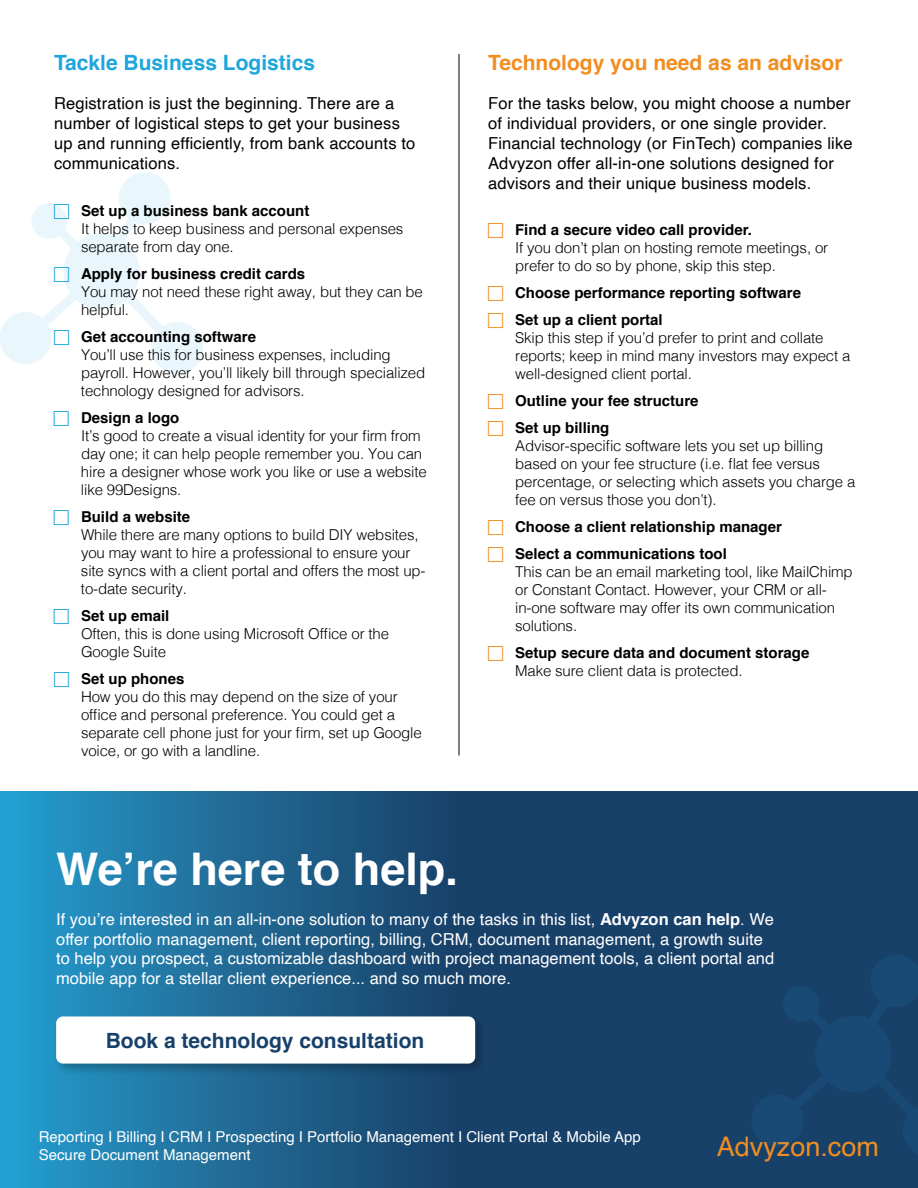
<style>
.page{position:relative;width:918px;height:1188px;background:#fff}
.page>*{position:absolute;margin:0;border:0;box-sizing:border-box;transform-origin:0 0}
.t1{font:700 45px "Helvetica";color:#fff}
.t2{font:27px "Helvetica";color:#f18d21}
.t3{font:700 21px "Helvetica";color:#f18d21}
.t4{font:700 21px "Helvetica";color:#18416a}
.t5{font:700 21px "Helvetica";color:#20a6dc}
.t6{font:16.5px/19.8px "Helvetica";letter-spacing:.01em;color:#000}
.t7{font:16.5px/19.8px "Helvetica";color:#fff}
.t8{font:300 15px/18px "Helvetica";letter-spacing:-.01em;color:#000}
.t9{font:700 15px/27px "Helvetica";color:#000}
.t10{font:15px/18px "Helvetica";color:#fff}
.s1{font-weight:700}
</style>
<div class="page">
<div style="left:119px;top:172px;width:52px;height:52px;background:#e9f6fb;border-radius:50%"></div>
<div style="left:151px;top:322px;width:52px;height:52px;background:#e9f6fb;border-radius:50%"></div>
<div style="left:0;top:312px;width:51px;height:52px;background:#e9f6fb;border-radius:50%"></div>
<hr style="left:459px;top:54px;width:1px;height:702px;background:#000">
<svg style="left:0;top:792px;width:918px;height:396px;background:#1b5883"></svg>
<div style="left:53px;top:1014px;width:435px;height:62px;background:#000;opacity:.25"></div>
<div style="left:56px;top:1016px;width:419px;height:48px;background:#fff;border-radius:7px"></div>
<svg style="left:765px;top:955px;width:153px;height:201px;background:#18426b"></svg>
<div style="left:751px;top:1095px;width:52px;height:52px;background:#184a75;border-radius:50%"></div>
<div style="left:783px;top:986px;width:36px;height:36px;background:#184a75;border-radius:50%"></div>
<div style="left:815px;top:1016px;width:76px;height:76px;background:#184a75;border-radius:50%"></div>
<svg style="left:31px;top:185px;width:140px;height:178px"></svg>
<h3 class="t5" style="left:54px;top:45px;width:263px">Tackle Business Logistics</h3>
<p class="t6" style="left:54px;top:94px;width:363px">Registration is just the beginning. There are a number of logistical steps to get your business up and running efficiently, from bank accounts to communications.</p>
<p class="t9" style="left:81px;top:197px;width:230px">Set up a business bank account</p>
<p class="t8" style="left:81px;top:218px;width:324px">It helps to keep business and personal expenses separate from day one.</p>
<p class="t9" style="left:81px;top:260px;width:226px">Apply for business credit cards</p>
<p class="t8" style="left:81px;top:281px;width:343px">You may not need these right away, but they can be helpful.</p>
<p class="t9" style="left:81px;top:323px;width:177px">Get accounting software</p>
<p class="t8" style="left:81px;top:344px;width:346px">You’ll use this for business expenses, including payroll. However, you’ll likely bill through specialized technology designed for advisors.</p>
<p class="t9" style="left:81px;top:404px;width:100px">Design a logo</p>
<p class="t8" style="left:81px;top:425px;width:347px">It’s good to create a visual identity for your firm from day one; it can help people remember you. You can hire a designer whose work you like or use a website like 99Designs.</p>
<p class="t9" style="left:81px;top:503px;width:111px">Build a website</p>
<p class="t8" style="left:81px;top:524px;width:346px">While there are many options to build DIY websites, you may want to hire a professional to ensure your site syncs with a client portal and offers the most up&shy;to-date security.</p>
<p class="t9" style="left:81px;top:602px;width:90px">Set up email</p>
<p class="t8" style="left:81px;top:623px;width:310px">Often, this is done using Microsoft Office or the<br>Google Suite</p>
<p class="t9" style="left:81px;top:665px;width:105px">Set up phones</p>
<p class="t8" style="left:81px;top:686px;width:342px">How you do this may depend on the size of your office and personal preference. You could get a separate cell phone just for your firm, set up Google voice, or go with a landline.</p>
<h3 class="t3" style="left:488px;top:45px;width:356px">Technology you need as an advisor</h3>
<p class="t6" style="left:488px;top:94px;width:366px">For the tasks below, you might choose a number of individual providers, or one single provider.<br>Financial technology (or FinTech) companies like Advyzon offer all-in-one solutions designed for advisors and their unique business models.</p>
<p class="t9" style="left:515px;top:217px;width:238px">Find a secure video call provider.</p>
<p class="t8" style="left:515px;top:238px;width:315px">If you don’t plan on hosting remote meetings, or prefer to do so by phone, skip this step.</p>
<p class="t9" style="left:515px;top:280px;width:287px">Choose performance reporting software<br>Set up a client portal</p>
<p class="t8" style="left:515px;top:328px;width:337px">Skip this step if you’d prefer to print and collate reports; keep in mind many investors may expect a well-designed client portal.</p>
<p class="t9" style="left:515px;top:388px;width:185px">Outline your fee structure<br>Set up billing</p>
<p class="t8" style="left:515px;top:436px;width:342px">Advisor-specific software lets you set up billing based on your fee structure (i.e. flat fee versus percentage, or selecting which assets you charge a fee on versus those you don’t).</p>
<p class="t9" style="left:515px;top:514px;width:268px">Choose a client relationship manager<br>Select a communications tool</p>
<p class="t8" style="left:515px;top:562px;width:339px">This can be an email marketing tool, like MailChimp or Constant Contact. However, your CRM or all&shy;in-one software may offer its own communication solutions.</p>
<p class="t9" style="left:515px;top:640px;width:296px">Setup secure data and document storage</p>
<p class="t8" style="left:515px;top:661px;width:229px">Make sure client data is protected.</p>
<h1 class="t1" style="left:56px;top:833px;width:403px">We’re here to help.</h1>
<p class="t7" style="left:56px;top:910px;width:720px">If you’re interested in an all-in-one solution to many of the tasks in this list, <span class="s1">Advyzon can help</span>. We offer portfolio management, client reporting, billing, CRM, document management, a growth suite to help you prospect, a customizable dashboard with project management tools, a client portal and mobile app for a stellar client experience... and so much more.</p>
<h3 class="t4" style="left:106px;top:1024px;width:320px">Book a technology consultation</h3>
<p class="t10" style="left:39px;top:1128px;width:603px">Reporting I Billing I CRM I Prospecting I Portfolio Management I Client Portal &amp; Mobile App<br>Secure Document Management</p>
<h2 class="t2" style="left:717px;top:1125px;width:164px">Advyzon.com</h2>
</div>
